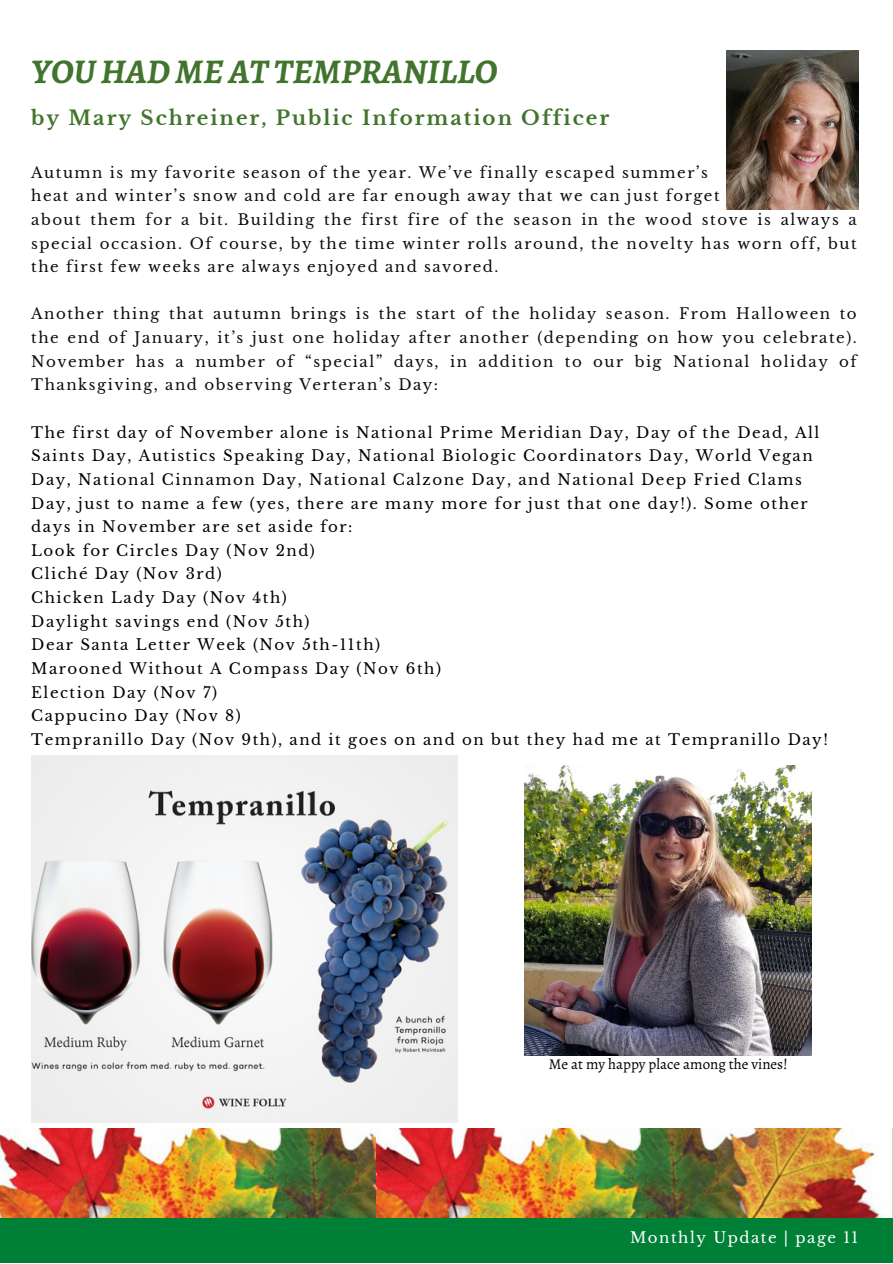
<style>
.page{position:relative;width:893px;height:1264px;background:#fff}
.page>*{position:absolute;margin:0;border:0;box-sizing:border-box;transform-origin:0 0}
.t1{font:italic 700 34.65px "Alegreya";color:#41742c}
.t2{font:700 19.8px "Libre Baskerville";letter-spacing:.1em;color:#41742c}
.t3{font:15px/23.5px "Libre Baskerville";letter-spacing:.1em;color:#0b0d0c;text-align:justify}
.t4{font:15px/23.5px "Libre Baskerville";letter-spacing:.1em;color:#000}
.t5{font:15px "Alegreya";color:#000}
.t6{font:15px "Libre Baskerville";letter-spacing:.1em;color:#fff}
</style>
<div class="page">
<img style="left:726px;top:51px;width:132px;height:158px">
<div style="left:0;top:1216px;width:892px;height:46px;background:#008037"></div>
<img style="left:31px;top:755px;width:426px;height:367px">
<img style="left:525px;top:765px;width:286px;height:290px">
<img style="left:0;top:1128px;width:376px;height:89px">
<img style="left:376px;top:1128px;width:516px;height:89px">
<p class="t1" style="left:31px;top:47px;width:467px">YOU HAD MEAT TEMPRANILLO</p>
<p class="t2" style="left:31px;top:106px;width:579px">by Mary Schreiner, Public Information Officer</p>
<p class="t3" style="left:31px;top:161px;width:678px">Autumn is my favorite season of the year. We’ve finally escaped summer’s</p>
<p class="t3" style="left:31px;top:184px;width:690px">heat and winter’s snow and cold are far enough away that we can just forget</p>
<p class="t3" style="left:31px;top:208px;width:827px">about them for a bit. Building the first fire of the season in the wood stove is always a special occasion. Of course, by the time winter rolls around, the novelty has worn off, but the first few weeks are always enjoyed and savored.</p>
<p class="t3" style="left:31px;top:302px;width:827px">Another thing that autumn brings is the start of the holiday season. From Halloween to the end of January, it’s just one holiday after another (depending on how you celebrate).<br>November has a number of “special” days, in addition to our big National holiday of Thanksgiving, and observing Verteran’s Day:</p>
<p class="t4" style="left:31px;top:420px;width:789px">The first day of November alone is National Prime Meridian Day, Day of the Dead, All Saints Day, Autistics Speaking Day, National Biologic Coordinators Day, World Vegan Day, National Cinnamon Day, National Calzone Day, and National Deep Fried Clams Day, just to name a few (yes, there are many more for just that one day!). Some other days in November are set aside for:</p>
<p class="t4" style="left:31px;top:539px;width:285px">Look for Circles Day (Nov 2nd)</p>
<p class="t4" style="left:31px;top:562px;width:192px">Cliché Day (Nov 3rd)</p>
<p class="t4" style="left:31px;top:586px;width:257px">Chicken Lady Day (Nov 4th)</p>
<p class="t4" style="left:31px;top:609px;width:280px">Daylight savings end (Nov 5th)</p>
<p class="t4" style="left:31px;top:633px;width:350px">Dear Santa Letter Week (Nov 5th-11th)</p>
<p class="t4" style="left:31px;top:657px;width:411px">Marooned Without A Compass Day (Nov 6th)</p>
<p class="t4" style="left:31px;top:680px;width:187px">Election Day (Nov 7)</p>
<p class="t4" style="left:31px;top:704px;width:211px">Cappucino Day (Nov 8)</p>
<p class="t4" style="left:31px;top:727px;width:798px">Tempranillo Day (Nov 9th), and it goes on and on but they had me at Tempranillo Day!</p>
<p class="t5" style="left:548px;top:1053px;width:240px">Me at my happy place among the vines!</p>
<p class="t6" style="left:630px;top:1228px;width:229px">Monthly Update | page 11</p>
</div>
